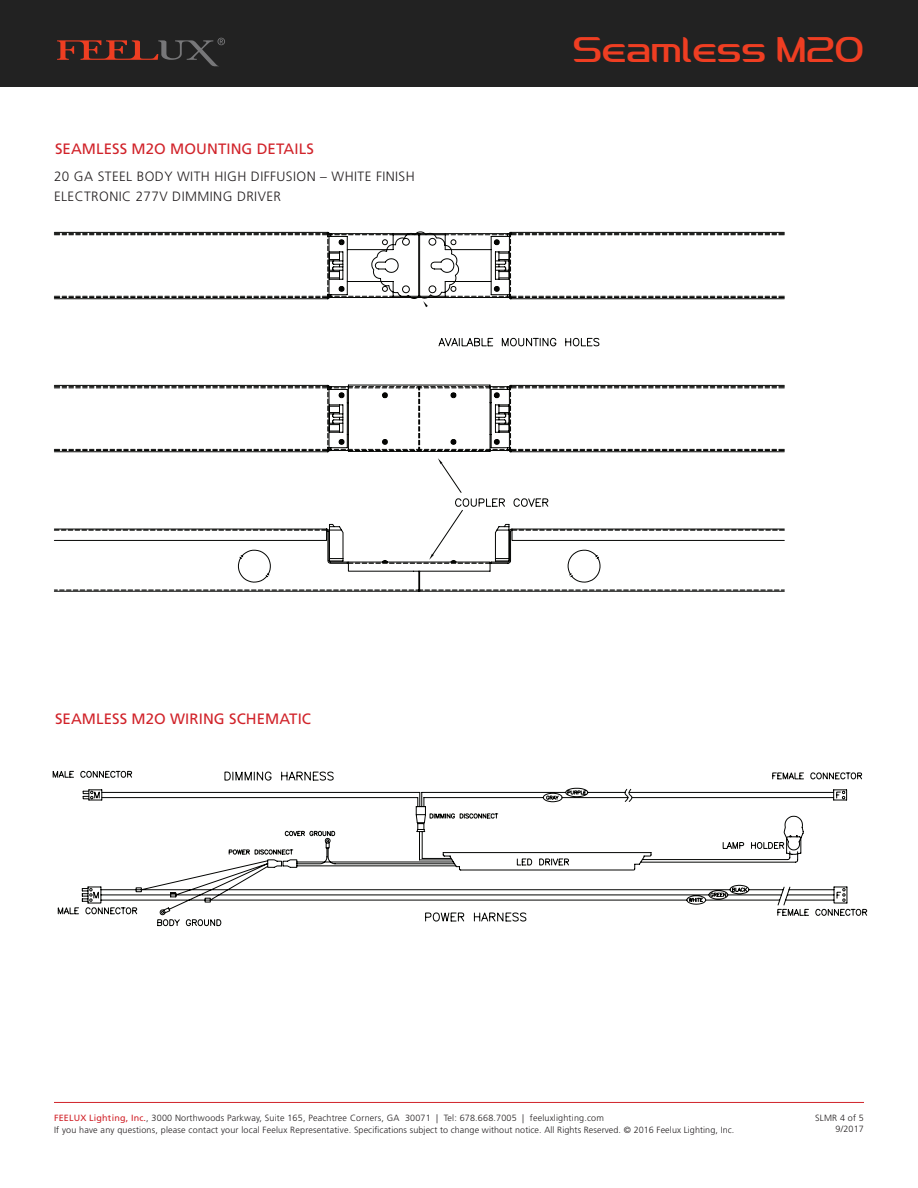
<style>
.page{position:relative;width:918px;height:1188px;background:#fff}
.page>*{position:absolute;margin:0;border:0;box-sizing:border-box;transform-origin:0 0}
.t1{font:37.5px "HH Feelux 1.0";color:#ef3e22}
.t2{font:15px "Frutiger";letter-spacing:.005em;color:#d1232a}
.t3{font:300 13.5px/20.2px "Frutiger";letter-spacing:.03em;color:#231f20}
.t4{font:300 9px/10.5px "Frutiger";letter-spacing:.02em;color:#231f20;text-align:right}
.s1{font-weight:400;color:#d1232a}
</style>
<div class="page">
<hr style="left:54px;top:1102px;width:810px;height:1px;background:#d1232a">
<div style="left:0;top:0;width:918px;height:86px;background:#222"></div>
<svg style="left:57px;top:38px;width:168px;height:28px"></svg>
<svg style="left:54px;top:231px;width:731px;height:361px"></svg>
<svg style="left:438px;top:458px;width:24px;height:35px"></svg>
<svg style="left:429px;top:509px;width:34px;height:51px"></svg>
<svg style="left:423px;top:301px;width:5px;height:6px"></svg>
<svg style="left:52px;top:770px;width:811px;height:154px"></svg>
<h2 class="t2" style="left:55px;top:140px;width:260px">SEAMLESS M2O MOUNTING DETAILS</h2>
<h3 class="t3" style="left:54px;top:166px;width:362px">20 GA STEEL BODY WITH HIGH DIFFUSION – WHITE FINISH<br>ELECTRONIC 277V DIMMING DRIVER</h3>
<h1 class="t1" style="left:573px;top:30px;width:293px">Seamless M2O</h1>
<h2 class="t2" style="left:55px;top:710px;width:258px">SEAMLESS M2O WIRING SCHEMATIC</h2>
<p class="t4" style="left:54px;top:1112px;width:682px;line-height:12px;text-align:left"><span class="s1">FEELUX Lighting, Inc.</span>, 3000 Northwoods Parkway, Suite 165, Peachtree Corners, GA 30071 | Tel: 678.668.7005 | feeluxlighting.com<br>If you have any questions, please contact your local Feelux Representative. Specifications subject to change without notice. All Rights Reserved. © 2016 Feelux Lighting, Inc.</p>
<p class="t4" style="left:815px;top:1113px;width:50px">SLMR 4 of 5<br>9/2017</p>
</div>
